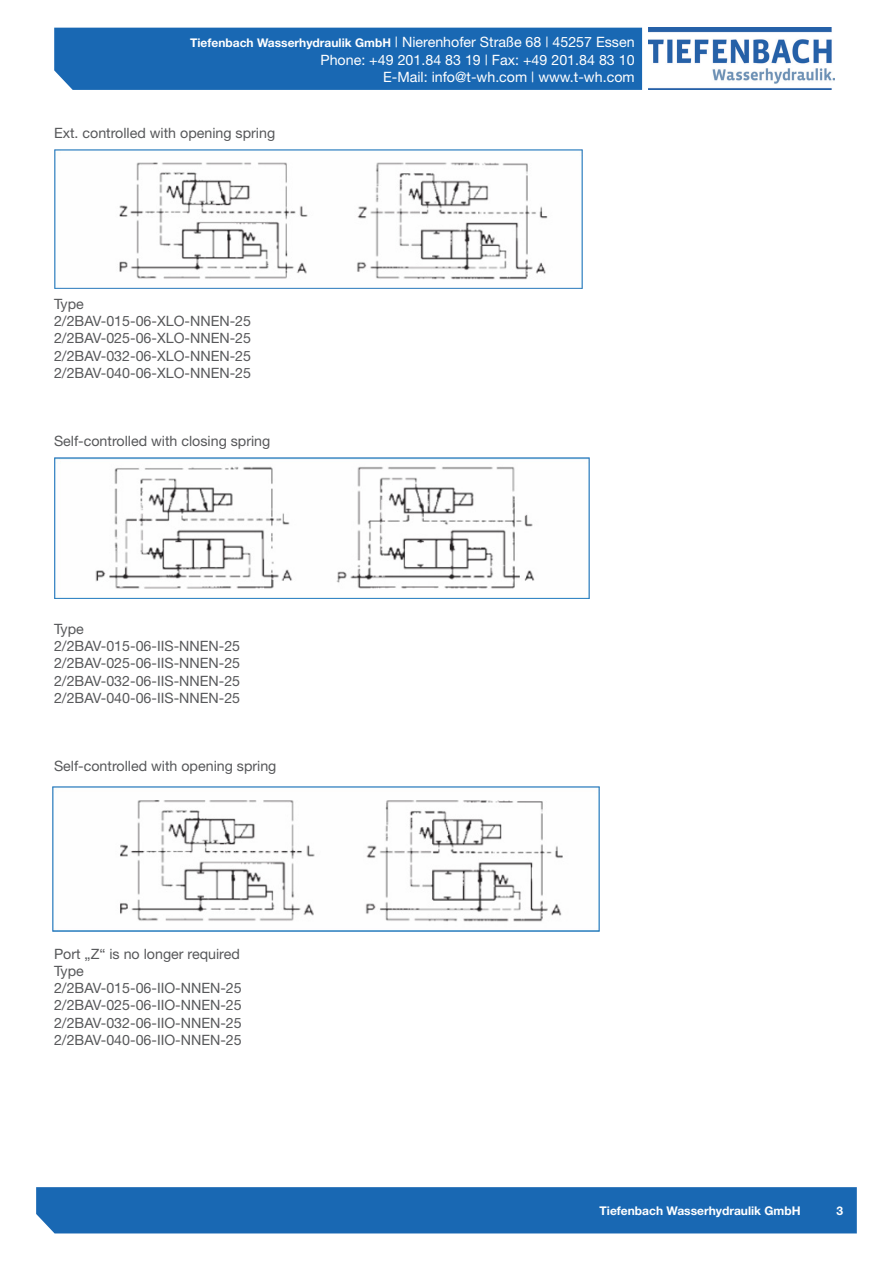
<style>
.page{position:relative;width:893px;height:1263px;background:#fff}
.page>*{position:absolute;margin:0;border:0;box-sizing:border-box;transform-origin:0 0}
.t1{font:14.25px "Helvetica Neue";color:#57585a}
.t2{font:14.25px/17.1px "Helvetica Neue";color:#fff;text-align:right}
.t3{font:700 12px "Helvetica Neue";color:#fff}
.s1{font-weight:700;font-size:12px}
.s2{font-family:"Helvetica LT Std";font-weight:700;font-size:12px}
</style>
<div class="page">
<div style="left:54px;top:28px;width:588px;height:62px;background:#1968b3"></div>
<div style="left:36px;top:1187px;width:821px;height:46px;background:#1968b3"></div>
<img style="left:648px;top:28px;width:186px;height:62px">
<img style="left:54px;top:150px;width:528px;height:138px">
<img style="left:54px;top:457px;width:536px;height:142px">
<img style="left:52px;top:787px;width:547px;height:144px">
<p class="t2" style="left:190px;top:34px;width:446px"><span class="s1">Tiefenbach Wasserhydraulik Gmb</span><span class="s2">H</span> | Nierenhofer Straße 68 | 45257 Essen<br>Phone: +49 201.84 83 19 | Fax: +49 201.84 83 10<br>E-Mail: info@t-wh.com | www.t-wh.com</p>
<p class="t1" style="left:54px;top:125px;width:223px">Ext. controlled with opening spring</p>
<p class="t1" style="left:54px;top:296px;width:31px">Type</p>
<p class="t1" style="left:54px;top:313px;width:199px">2/2BAV-015-06-XLO-NNEN-25</p>
<p class="t1" style="left:54px;top:330px;width:199px">2/2BAV-025-06-XLO-NNEN-25</p>
<p class="t1" style="left:54px;top:347px;width:199px">2/2BAV-032-06-XLO-NNEN-25</p>
<p class="t1" style="left:54px;top:364px;width:199px">2/2BAV-040-06-XLO-NNEN-25</p>
<p class="t1" style="left:54px;top:432px;width:218px">Self-controlled with closing spring</p>
<p class="t1" style="left:54px;top:621px;width:31px">Type</p>
<p class="t1" style="left:54px;top:638px;width:188px">2/2BAV-015-06-IIS-NNEN-25</p>
<p class="t1" style="left:54px;top:655px;width:188px">2/2BAV-025-06-IIS-NNEN-25</p>
<p class="t1" style="left:54px;top:672px;width:188px">2/2BAV-032-06-IIS-NNEN-25</p>
<p class="t1" style="left:54px;top:689px;width:188px">2/2BAV-040-06-IIS-NNEN-25</p>
<p class="t1" style="left:54px;top:757px;width:224px">Self-controlled with opening spring</p>
<p class="t1" style="left:54px;top:945px;width:187px">Port „Z“ is no longer required</p>
<p class="t1" style="left:54px;top:963px;width:31px">Type</p>
<p class="t1" style="left:54px;top:980px;width:189px">2/2BAV-015-06-IIO-NNEN-25</p>
<p class="t1" style="left:54px;top:997px;width:189px">2/2BAV-025-06-IIO-NNEN-25</p>
<p class="t1" style="left:54px;top:1014px;width:189px">2/2BAV-032-06-IIO-NNEN-25</p>
<p class="t1" style="left:54px;top:1031px;width:189px">2/2BAV-040-06-IIO-NNEN-25</p>
<p class="t3" style="left:600px;top:1203px;width:203px">Tiefenbach Wasserhydraulik GmbH</p>
<p class="t3" style="left:836px;top:1203px;width:8px">3</p>
</div>
